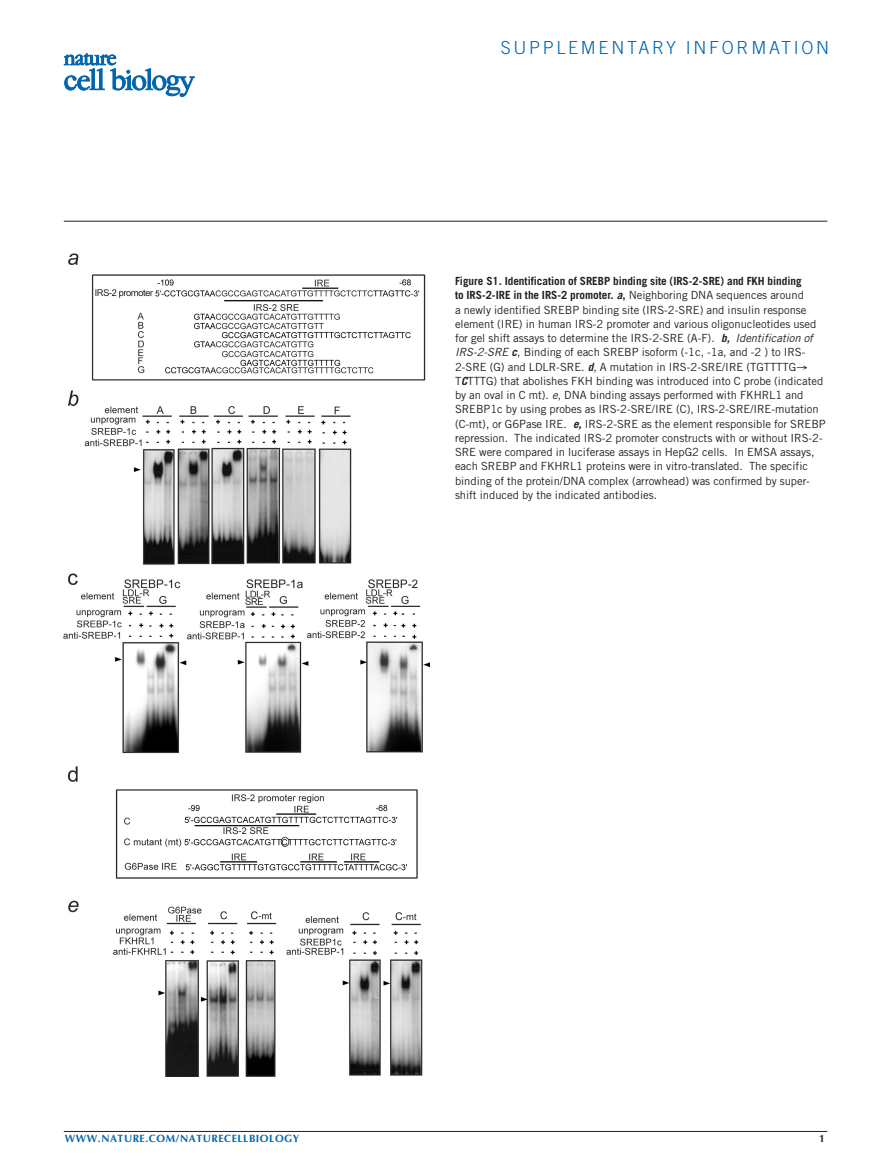
<style>
.page{position:relative;width:893px;height:1174px;background:#fff}
.page>*{position:absolute;margin:0;border:0;box-sizing:border-box;transform-origin:0 0}
.t1{font:300 18px "Trade Gothic";letter-spacing:.15em;color:#0165ae}
.t2{font:11.25px/14.2px "Trade Gothic";letter-spacing:-.005em;color:#231f20}
.t3{font:700 10.5px "Optima";letter-spacing:.05em;color:#0165ae}
.t4{font:700 10.5px "Optima";color:#231f20}
.s1{font-weight:700}
.s2{font-weight:700;font-style:italic}
.s3{font-style:italic}
</style>
<div class="page">
<svg style="left:64px;top:53px;width:131px;height:44px"></svg>
<hr style="left:64px;top:221px;width:763px;height:1px;background:#231f20">
<hr style="left:64px;top:1131px;width:763px;height:1px;background:#231f20">
<img style="left:64px;top:253px;width:366px;height:823px">
<h1 class="t1" style="left:501px;top:37px;width:330px">SUPPLEMENTARY INFORMATION</h1>
<p class="t2" style="left:455px;top:274px;width:372px"><span class="s1">Figure S1. Identification of SREBP binding site (IRS-2-SRE) and FKH binding<br>to IRS-2-IRE in the IRS-2 promoter.</span> <span class="s2">a</span><span class="s1">,</span> Neighboring DNA sequences around<br>a newly identified SREBP binding site (IRS-2-SRE) and insulin response element (IRE) in human IRS-2 promoter and various oligonucleotides used for gel shift assays to determine the IRS-2-SRE (A-F). <span class="s2">b,</span> <span class="s3">Identification of IRS-2-SRE</span> <span class="s2">c</span>, Binding of each SREBP isoform (-1c, -1a, and -2 ) to IRS-2-SRE (G) and LDLR-SRE. <span class="s2">d</span>, A mutation in IRS-2-SRE/IRE (TGTTTTG→ T<span class="s2">C</span>TTTG) that abolishes FKH binding was introduced into C probe (indicated by an oval in C mt). <span class="s3">e</span>, DNA binding assays performed with FKHRL1 and SREBP1c by using probes as IRS-2-SRE/IRE (C), IRS-2-SRE/IRE-mutation (C-mt), or G6Pase IRE. <span class="s2">e,</span> IRS-2-SRE as the element responsible for SREBP repression. The indicated IRS-2 promoter constructs with or without IRS-2- SRE were compared in luciferase assays in HepG2 cells. In EMSA assays, each SREBP and FKHRL1 proteins were in vitro-translated. The specific binding of the protein/DNA complex (arrowhead) was confirmed by super&shy;shift induced by the indicated antibodies.</p>
<p class="t3" style="left:65px;top:1132px;width:236px">WWW.NATURE.COM/NATURECELLBIOLOGY</p>
<p class="t4" style="left:819px;top:1132px;width:7px">1</p>
</div>
